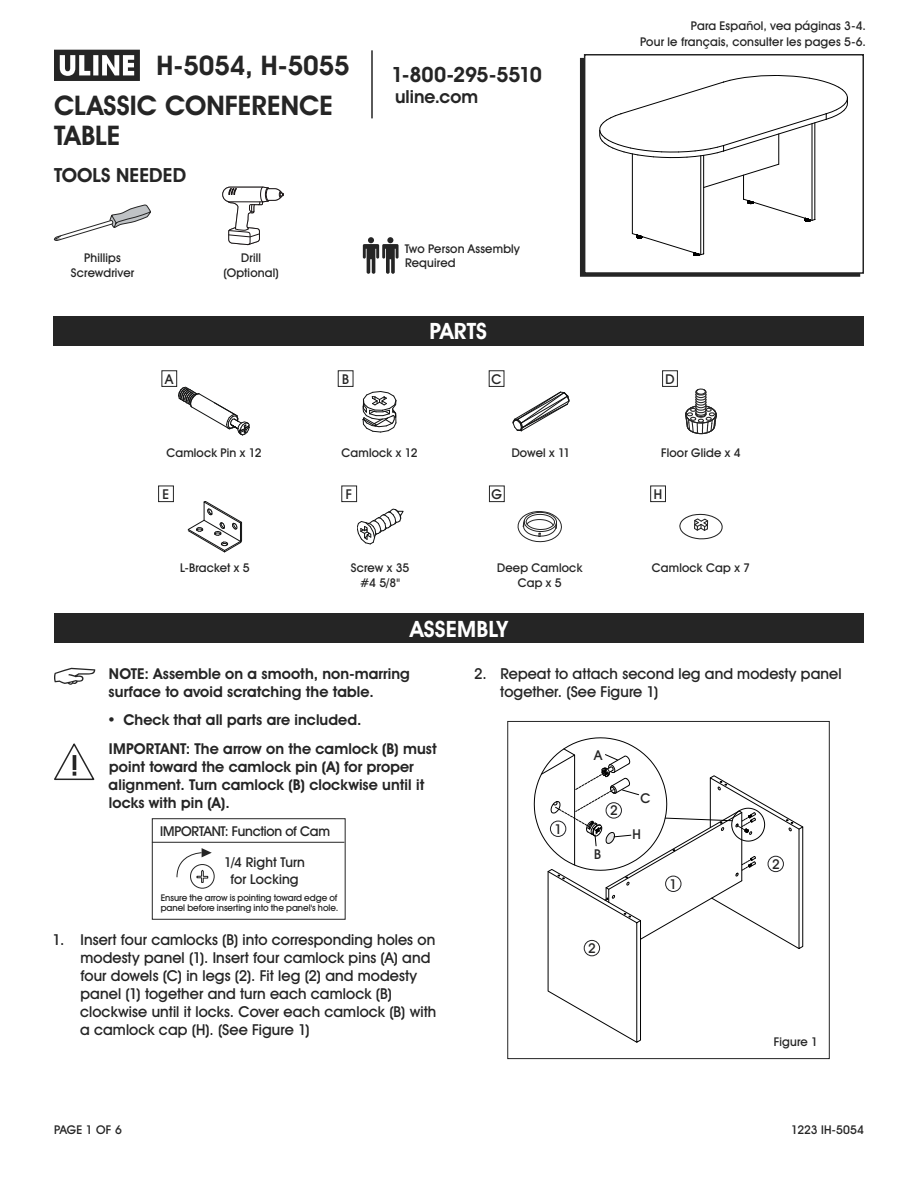
<style>
.page{position:relative;width:918px;height:1188px;background:#fff}
.page>*{position:absolute;margin:0;border:0;box-sizing:border-box;transform-origin:0 0}
.t1{font:700 27px/39.9px "Uline Two Knine";color:#252525}
.t2{font:700 22.5px "Uline Two Knine";letter-spacing:.005em;color:#fff}
.t3{font:700 21px "Uline Two Knine";letter-spacing:-.02em;color:#252525}
.t4{font:700 19.5px "Uline Two Knine";letter-spacing:.005em;color:#252525}
.t5{font:700 18px "Uline Two Knine";color:#252525}
.t6{font:15px/18px "Uline Two Knine";letter-spacing:.005em;color:#252525}
.t7{font:700 15px/18px "Uline Two Knine";letter-spacing:.005em;color:#252525}
.t8{font:13.5px/16.2px "Uline Two Knine";letter-spacing:-.005em;color:#252525;text-align:center}
.t9{font:12px/14.4px "Uline Two Knine";letter-spacing:.015em;color:#252525;text-align:center}
.t10{font:9.15px/10.5px "Uline Two Knine";letter-spacing:-.005em;color:#252525}
</style>
<div class="page">
<svg style="left:54px;top:50px;width:86px;height:31px"></svg>
<hr style="left:371px;top:50px;width:2px;height:68px;background:#252525">
<svg style="left:54px;top:668px;width:41px;height:17px"></svg>
<svg style="left:54px;top:743px;width:40px;height:37px"></svg>
<div style="left:580px;top:58px;width:280px;height:219px;border:2px solid #252525"></div>
<div style="left:585px;top:55px;width:278px;height:218px;background:#fff"></div>
<div style="left:584px;top:54px;width:280px;height:220px;border:2px solid #252525"></div>
<svg style="left:54px;top:204px;width:97px;height:37px"></svg>
<div style="left:53px;top:316px;width:810px;height:30px;background:#252525"></div>
<div style="left:54px;top:613px;width:810px;height:30px;background:#252525"></div>
<div style="left:162px;top:370px;width:15px;height:17px;border:1px solid #252525"></div>
<div style="left:341px;top:486px;width:16px;height:16px;border:1px solid #252525"></div>
<div style="left:489px;top:486px;width:16px;height:16px;border:1px solid #252525"></div>
<div style="left:650px;top:486px;width:16px;height:16px;border:1px solid #252525"></div>
<div style="left:338px;top:370px;width:15px;height:17px;border:1px solid #252525"></div>
<div style="left:489px;top:370px;width:15px;height:17px;border:1px solid #252525"></div>
<div style="left:662px;top:370px;width:16px;height:17px;border:1px solid #252525"></div>
<div style="left:158px;top:486px;width:16px;height:16px;border:1px solid #252525"></div>
<div style="left:152px;top:818px;width:194px;height:102px;border:1px solid #252525"></div>
<hr style="left:152px;top:842px;width:192px;height:1px;background:#252525">
<div style="left:190px;top:864px;width:25px;height:25px;border:1px solid #252525;border-radius:50%"></div>
<svg style="left:176px;top:848px;width:36px;height:35px"></svg>
<svg style="left:534px;top:737px;width:269px;height:306px"></svg>
<div style="left:584px;top:940px;width:16px;height:16px;border:1px solid #242426;border-radius:50%"></div>
<div style="left:550px;top:821px;width:16px;height:16px;border:1px solid #242426;border-radius:50%"></div>
<div style="left:665px;top:876px;width:16px;height:16px;border:1px solid #242426;border-radius:50%"></div>
<div style="left:606px;top:802px;width:16px;height:17px;border:1px solid #242426;border-radius:50%"></div>
<div style="left:768px;top:856px;width:16px;height:16px;border:1px solid #242426;border-radius:50%"></div>
<div style="left:507px;top:721px;width:323px;height:338px;border:1px solid #252525"></div>
<svg style="left:178px;top:387px;width:71px;height:49px"></svg>
<svg style="left:362px;top:391px;width:35px;height:42px"></svg>
<svg style="left:512px;top:392px;width:57px;height:40px"></svg>
<svg style="left:685px;top:388px;width:32px;height:46px"></svg>
<svg style="left:188px;top:501px;width:54px;height:52px"></svg>
<svg style="left:357px;top:509px;width:46px;height:35px"></svg>
<svg style="left:518px;top:511px;width:44px;height:31px"></svg>
<svg style="left:599px;top:75px;width:249px;height:181px"></svg>
<svg style="left:679px;top:514px;width:44px;height:25px"></svg>
<svg style="left:363px;top:237px;width:36px;height:37px"></svg>
<svg style="left:222px;top:187px;width:62px;height:58px"></svg>
<h1 class="t1" style="left:54px;top:45px;width:297px;text-indent:103px">H-5054, H-5055<br>CLASSIC CONFERENCE</h1>
<h1 class="t1" style="left:54px;top:115px;width:68px">TABLE</h1>
<h3 class="t4" style="left:54px;top:163px;width:134px">TOOLS NEEDED</h3>
<p class="t9" style="left:71px;top:251px;width:65px">Phillips<br>Screwdriver</p>
<p class="t9" style="left:223px;top:251px;width:57px">Drill (Optional)</p>
<h3 class="t3" style="left:391px;top:62px;width:152px">1-800-295-5510</h3>
<p class="t5" style="left:395px;top:86px;width:84px">uline.com</p>
<p class="t9" style="left:405px;top:241px;width:117px;text-align:left">Two Person Assembly<br>Required</p>
<h2 class="t2" style="left:429px;top:318px;width:59px">PARTS</h2>
<p class="t9" style="left:640px;top:17px;width:227px;line-height:16.8px;text-align:right">Para Español, vea páginas 3-4.<br>Pour le français, consulter les pages 5-6.</p>
<p class="t8" style="left:165px;top:371px;width:10px">A</p>
<p class="t8" style="left:342px;top:371px;width:8px">B</p>
<p class="t8" style="left:492px;top:371px;width:12px">C</p>
<p class="t8" style="left:665px;top:371px;width:11px">D</p>
<p class="t9" style="left:166px;top:445px;width:97px">Camlock Pin x 12</p>
<p class="t9" style="left:342px;top:445px;width:78px">Camlock x 12</p>
<p class="t9" style="left:512px;top:445px;width:60px">Dowel x 11</p>
<p class="t9" style="left:661px;top:445px;width:81px">Floor Glide x 4</p>
<p class="t8" style="left:163px;top:486px;width:8px">E</p>
<p class="t8" style="left:346px;top:486px;width:8px">F</p>
<p class="t8" style="left:492px;top:486px;width:12px">G</p>
<p class="t8" style="left:654px;top:486px;width:10px">H</p>
<p class="t9" style="left:180px;top:561px;width:71px">L-Bracket x 5</p>
<p class="t9" style="left:351px;top:561px;width:60px">Screw x 35 #4 5/8"</p>
<p class="t9" style="left:497px;top:561px;width:87px">Deep Camlock<br>Cap x 5</p>
<p class="t9" style="left:652px;top:561px;width:100px">Camlock Cap x 7</p>
<h2 class="t2" style="left:410px;top:615px;width:99px">ASSEMBLY</h2>
<p class="t7" style="left:109px;top:664px;width:303px">NOTE: Assemble on a smooth, non-marring surface to avoid scratching the table.</p>
<p class="t7" style="left:107px;top:705px;width:331px;line-height:28.8px">• Check that all parts are included.<br>IMPORTANT: The arrow on the camlock (B) must</p>
<p class="t7" style="left:109px;top:758px;width:317px">point toward the camlock pin (A) for proper alignment. Turn camlock (B) clockwise until it locks with pin (A).</p>
<p class="t8" style="left:160px;top:823px;width:172px">IMPORTANT: Function of Cam</p>
<p class="t8" style="left:224px;top:854px;width:82px">1/4 Right Turn for Locking</p>
<p class="t10" style="left:161px;top:892px;width:179px">Ensure the arrow is pointing toward edge of panel before inserting into the panel's hole.</p>
<p class="t6" style="left:80px;top:930px;width:358px;text-indent:-27px">1. Insert four camlocks (B) into corresponding holes on modesty panel (1). Insert four camlock pins (A) and four dowels (C) in legs (2). Fit leg (2) and modesty panel (1) together and turn each camlock (B) clockwise until it locks. Cover each camlock (B) with a camlock cap (H). (See Figure 1)</p>
<p class="t6" style="left:500px;top:664px;width:343px;text-indent:-26px">2. Repeat to attach second leg and modesty panel together. (See Figure 1)</p>
<p class="t8" style="left:555px;top:821px;width:9px">1</p>
<p class="t8" style="left:594px;top:747px;width:10px">A</p>
<p class="t8" style="left:610px;top:802px;width:9px">2</p>
<p class="t8" style="left:594px;top:845px;width:8px">B</p>
<p class="t8" style="left:640px;top:790px;width:12px">C</p>
<p class="t8" style="left:632px;top:826px;width:10px">H</p>
<p class="t8" style="left:670px;top:876px;width:9px">1</p>
<p class="t8" style="left:588px;top:940px;width:9px">2</p>
<p class="t8" style="left:772px;top:856px;width:9px">2</p>
<p class="t9" style="left:774px;top:1034px;width:46px">Figure 1</p>
<p class="t9" style="left:54px;top:1122px;width:69px">PAGE 1 OF 6</p>
<p class="t9" style="left:791px;top:1122px;width:74px">1223 IH-5054</p>
</div>
